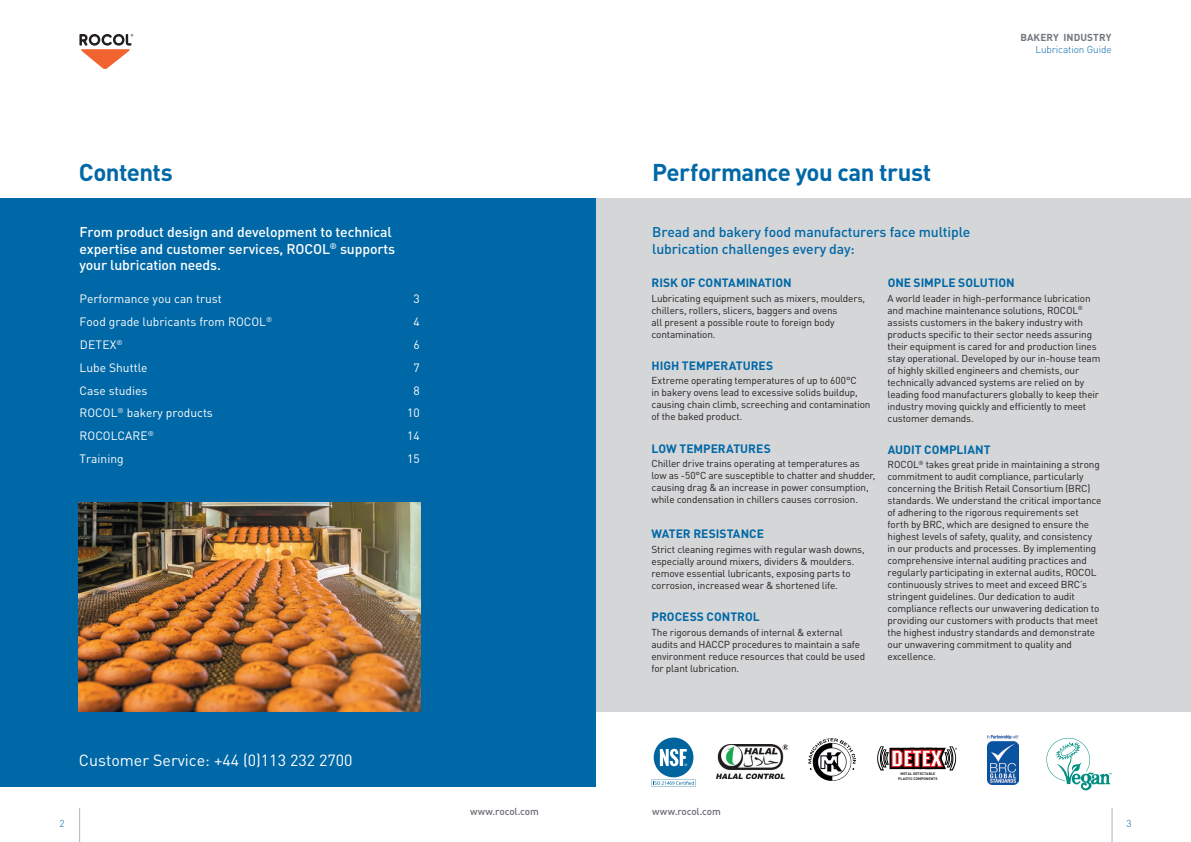
<style>
.page{position:relative;width:1191px;height:842px;background:#fff}
.page>*{position:absolute;margin:0;border:0;box-sizing:border-box;transform-origin:0 0}
.t1{font:700 24px "DIN Pro";letter-spacing:-.025em;color:#0068a7}
.t2{font:16px "DIN Pro";color:#fff}
.t3{font:500 14px/16.8px "DIN Pro";letter-spacing:-.01em;color:#fff}
.t4{font:500 14px/16.8px "DIN Pro";letter-spacing:-.01em;color:#0068a7}
.t5{font:12px "DIN Pro";color:#fff}
.t6{font:700 12px "DIN Pro";color:#0068a7}
.t7{font:10px/12px "DIN Pro";letter-spacing:-.015em;color:#231f20}
.t8{font:500 10px "DIN Pro";letter-spacing:-.015em;color:#696b73}
.t9{font:300 10px "DIN Pro";letter-spacing:-.01em;color:#0068a7}
.t10{font:700 10px "DIN Pro";letter-spacing:.01em;color:#6f767c}
.t11{font:700 3.6px/4.4px "DIN Pro";color:#231f20;text-align:center}
</style>
<div class="page">
<div style="left:595px;top:198px;width:596px;height:513px;background:#d4d6d7"></div>
<svg style="left:79px;top:34px;width:55px;height:35px"></svg>
<div style="left:0;top:198px;width:595px;height:589px;background:#0068a7"></div>
<hr style="left:79px;top:808px;width:1px;height:34px;background:#b0b6b8">
<hr style="left:1111px;top:808px;width:1px;height:34px;background:#b0b6b8">
<img style="left:79px;top:502px;width:341px;height:209px">
<div style="left:653px;top:737px;width:40px;height:40px;background:#00649e;border-radius:50%"></div>
<svg style="left:660px;top:749px;width:27px;height:17px"></svg>
<svg style="left:651px;top:779px;width:44px;height:7px"></svg>
<svg style="left:877px;top:746px;width:80px;height:24px"></svg>
<img style="left:808px;top:738px;width:48px;height:43px">
<img style="left:716px;top:745px;width:71px;height:33px">
<img style="left:988px;top:735px;width:30px;height:49px">
<svg style="left:1046px;top:738px;width:65px;height:53px"></svg>
<h1 class="t1" style="left:79px;top:153px;width:95px">Contents</h1>
<h3 class="t3" style="left:79px;top:222px;width:317px">From product design and development to technical expertise and customer services, ROCOL<sup>®</sup> supports your lubrication needs.</h3>
<p class="t5" style="left:80px;top:290px;width:144px">Performance you can trust</p>
<p class="t5" style="left:413px;top:290px;width:8px">3</p>
<p class="t5" style="left:80px;top:312px;width:194px">Food grade lubricants from ROCOL<sup>®</sup></p>
<p class="t5" style="left:413px;top:312px;width:8px">4</p>
<p class="t5" style="left:80px;top:335px;width:44px">DETEX<sup>®</sup></p>
<p class="t5" style="left:413px;top:335px;width:8px">6</p>
<p class="t5" style="left:80px;top:358px;width:69px">Lube Shuttle</p>
<p class="t5" style="left:413px;top:358px;width:8px">7</p>
<p class="t5" style="left:80px;top:381px;width:69px">Case studies</p>
<p class="t5" style="left:413px;top:381px;width:8px">8</p>
<p class="t5" style="left:80px;top:404px;width:135px">ROCOL<sup>®</sup> bakery products</p>
<p class="t5" style="left:407px;top:404px;width:14px">10</p>
<p class="t5" style="left:80px;top:426px;width:76px">ROCOLCARE<sup>®</sup></p>
<p class="t5" style="left:407px;top:426px;width:14px">14</p>
<p class="t5" style="left:80px;top:449px;width:45px">Training</p>
<p class="t5" style="left:407px;top:449px;width:14px">15</p>
<h2 class="t2" style="left:79px;top:747px;width:275px">Customer Service: +44 (0)113 232 2700</h2>
<p class="t8" style="left:470px;top:803px;width:70px">www.rocol.com</p>
<h1 class="t1" style="left:652px;top:153px;width:280px">Performance you can trust</h1>
<h3 class="t4" style="left:652px;top:222px;width:320px">Bread and bakery food manufacturers face multiple lubrication challenges every day:</h3>
<p class="t10" style="left:1020px;top:29px;width:92px">BAKERY INDUSTRY</p>
<p class="t9" style="left:1035px;top:42px;width:78px">Lubrication Guide</p>
<p class="t6" style="left:651px;top:272px;width:142px">RISK OF CONTAMINATION</p>
<p class="t7" style="left:651px;top:291px;width:215px">Lubricating equipment such as mixers, moulders, chillers, rollers, slicers, baggers and ovens<br>all present a possible route to foreign body contamination.</p>
<p class="t6" style="left:651px;top:355px;width:123px">HIGH TEMPERATURES</p>
<p class="t7" style="left:651px;top:374px;width:220px">Extreme operating temperatures of up to 600°C<br>in bakery ovens lead to excessive solids buildup, causing chain climb, screeching and contamination of the baked product.</p>
<p class="t6" style="left:651px;top:438px;width:121px">LOW TEMPERATURES</p>
<p class="t7" style="left:651px;top:457px;width:225px">Chiller drive trains operating at temperatures as low as -50°C are susceptible to chatter and shudder, causing drag &amp; an increase in power consumption, while condensation in chillers causes corrosion.</p>
<p class="t6" style="left:651px;top:523px;width:114px">WATER RESISTANCE</p>
<p class="t7" style="left:651px;top:542px;width:215px">Strict cleaning regimes with regular wash downs, especially around mixers, dividers &amp; moulders. remove essential lubricants, exposing parts to corrosion, increased wear &amp; shortened life.</p>
<p class="t6" style="left:651px;top:606px;width:110px">PROCESS CONTROL</p>
<p class="t7" style="left:651px;top:625px;width:215px">The rigorous demands of internal &amp; external audits and HACCP procedures to maintain a safe environment reduce resources that could be used for plant lubrication.</p>
<p class="t6" style="left:887px;top:272px;width:129px">ONE SIMPLE SOLUTION</p>
<p class="t7" style="left:887px;top:291px;width:214px">A world leader in high-performance lubrication and machine maintenance solutions, ROCOL<sup>® </sup>assists customers in the bakery industry with products specific to their sector needs assuring their equipment is cared for and production lines stay operational. Developed by our in-house team of highly skilled engineers and chemists, our technically advanced systems are relied on by leading food manufacturers globally to keep their industry moving quickly and efficiently to meet customer demands.</p>
<p class="t6" style="left:887px;top:439px;width:104px">AUDIT COMPLIANT</p>
<p class="t7" style="left:887px;top:458px;width:215px">ROCOL<sup>®</sup> takes great pride in maintaining a strong commitment to audit compliance, particularly concerning the British Retail Consortium (BRC) standards. We understand the critical importance of adhering to the rigorous requirements set forth by BRC, which are designed to ensure the highest levels of safety, quality, and consistency in our products and processes. By implementing comprehensive internal auditing practices and regularly participating in external audits, ROCOL continuously strives to meet and exceed BRC’s stringent guidelines. Our dedication to audit compliance reflects our unwavering dedication to providing our customers with products that meet the highest industry standards and demonstrate our unwavering commitment to quality and excellence.</p>
<p class="t8" style="left:652px;top:803px;width:70px">www.rocol.com</p>
<p class="t11" style="left:898px;top:771px;width:41px">METAL DETECTABLE<br>PLASTIC COMPONENTS</p>
<p class="t9" style="left:60px;top:816px;width:7px">2</p>
<p class="t9" style="left:1126px;top:816px;width:7px">3</p>
</div>
